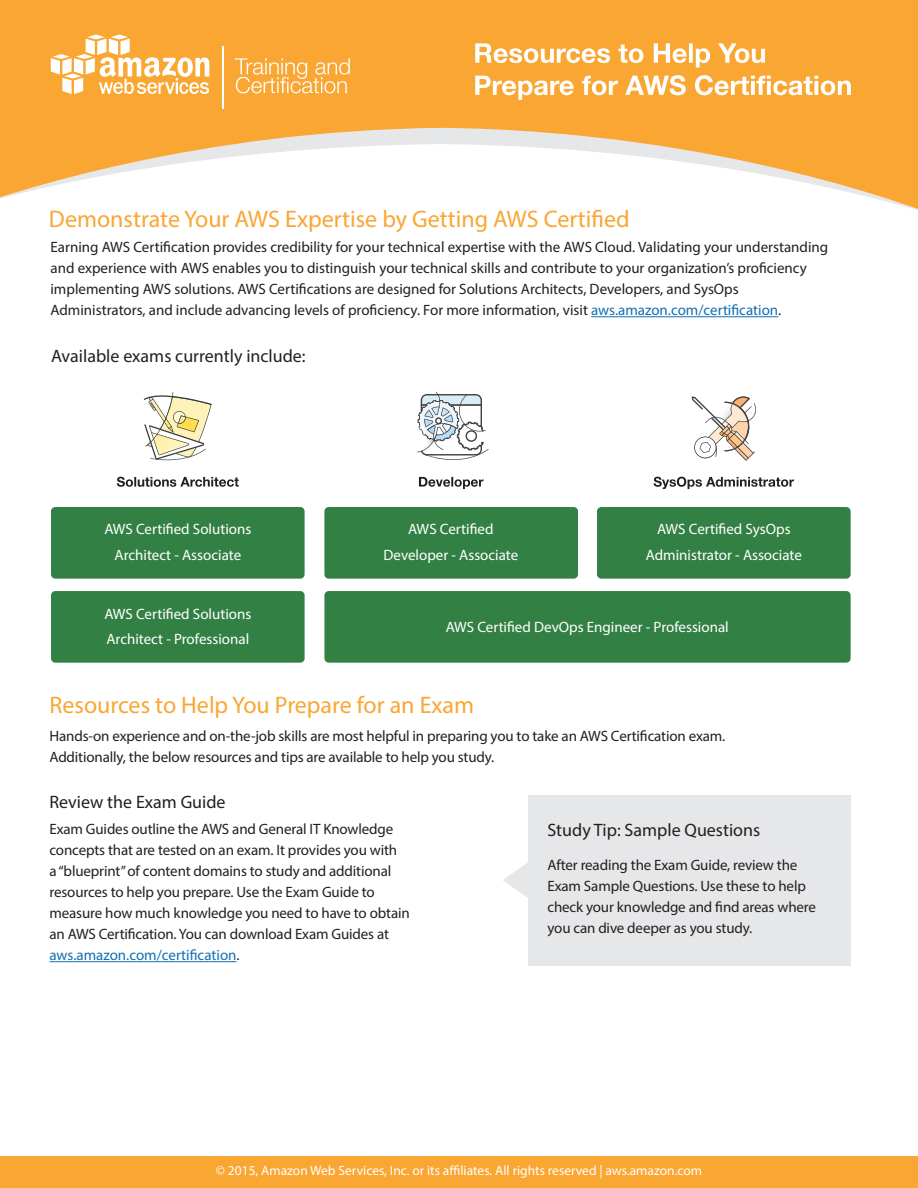
<style>
.page{position:relative;width:918px;height:1188px;background:#fff}
.page>*{position:absolute;margin:0;border:0;box-sizing:border-box;transform-origin:0 0}
.t1{font:24px "Myriad Pro";color:#faa633}
.t2{font:18px "Myriad Pro";color:#231f20}
.t3{font:15px/21px "Myriad Pro";letter-spacing:-.01em;color:#231f20}
.t4{font:15px "Myriad Pro";color:#fff}
.t5{font:13.5px "Myriad Pro";color:#fff}
.s1{color:#106fb4}
</style>
<div class="page">
<div style="left:0;top:1157px;width:918px;height:31px;background:#faa633"></div>
<div style="left:529px;top:795px;width:322px;height:171px;background:#e6e7e9"></div>
<svg style="left:503px;top:859px;width:26px;height:42px"></svg>
<div style="left:324px;top:591px;width:527px;height:72px;background:#338044;border-radius:4px"></div>
<div style="left:51px;top:591px;width:254px;height:72px;background:#338044;border-radius:4px"></div>
<div style="left:597px;top:507px;width:254px;height:72px;background:#338044;border-radius:4px"></div>
<div style="left:324px;top:507px;width:254px;height:72px;background:#338044;border-radius:4px"></div>
<div style="left:51px;top:507px;width:254px;height:72px;background:#338044;border-radius:4px"></div>
<hr style="left:50px;top:961px;width:187px;height:1px;background:#106fb4">
<svg style="left:117px;top:477px;width:122px;height:10px"></svg>
<svg style="left:417px;top:392px;width:72px;height:68px"></svg>
<svg style="left:419px;top:477px;width:64px;height:12px"></svg>
<svg style="left:692px;top:396px;width:64px;height:65px"></svg>
<svg style="left:654px;top:477px;width:140px;height:12px"></svg>
<svg style="left:144px;top:392px;width:68px;height:68px"></svg>
<hr style="left:591px;top:316px;width:187px;height:1px;background:#106fb4">
<svg style="left:0;top:0;width:918px;height:210px;fill:#faa633"></svg>
<svg style="left:475px;top:43px;width:376px;height:57px"></svg>
<hr style="left:222px;top:46px;width:1px;height:63px;background:#fff">
<svg style="left:235px;top:58px;width:115px;height:35px;background:#fab95f"></svg>
<svg style="left:51px;top:35px;width:158px;height:59px"></svg>
<p class="t1" style="left:49px;top:204px;width:582px">Demonstrate Your AWS Expertise by Getting AWS Certified</p>
<p class="t3" style="left:50px;top:237px;width:779px">Earning AWS Certification provides credibility for your technical expertise with the AWS Cloud. Validating your understanding and experience with AWS enables you to distinguish your technical skills and contribute to your organization’s proficiency implementing AWS solutions. AWS Certifications are designed for Solutions Architects, Developers, and SysOps Administrators, and include advancing levels of proficiency. For more information, visit <span class="s1">aws.amazon.com/certification</span>.</p>
<p class="t2" style="left:51px;top:345px;width:256px">Available exams currently include:</p>
<p class="t4" style="left:104px;top:520px;width:148px">AWS Certified Solutions</p>
<p class="t4" style="left:115px;top:545px;width:128px">Architect - Associate</p>
<p class="t4" style="left:104px;top:604px;width:148px">AWS Certified Solutions</p>
<p class="t4" style="left:106px;top:630px;width:144px">Architect - Professional</p>
<p class="t4" style="left:408px;top:520px;width:87px">AWS Certified</p>
<p class="t4" style="left:383px;top:545px;width:136px">Developer - Associate</p>
<p class="t4" style="left:657px;top:520px;width:135px">AWS Certified SysOps</p>
<p class="t4" style="left:646px;top:545px;width:158px">Administrator - Associate</p>
<p class="t4" style="left:446px;top:617px;width:285px">AWS Certified DevOps Engineer - Professional</p>
<p class="t1" style="left:50px;top:690px;width:426px">Resources to Help You Prepare for an Exam</p>
<p class="t3" style="left:50px;top:725px;width:677px">Hands-on experience and on-the-job skills are most helpful in preparing you to take an AWS Certification exam.<br>Additionally, the below resources and tips are available to help you study.</p>
<p class="t2" style="left:50px;top:791px;width:178px">Review the Exam Guide</p>
<p class="t3" style="left:50px;top:818px;width:362px">Exam Guides outline the AWS and General IT Knowledge concepts that are tested on an exam. It provides you with<br>a “blueprint” of content domains to study and additional resources to help you prepare. Use the Exam Guide to measure how much knowledge you need to have to obtain an AWS Certification. You can download Exam Guides at <span class="s1">aws.amazon.com/certification</span>.</p>
<p class="t2" style="left:548px;top:819px;width:214px">Study Tip: Sample Questions</p>
<p class="t3" style="left:548px;top:854px;width:270px">After reading the Exam Guide, review the Exam Sample Questions. Use these to help check your knowledge and find areas where you can dive deeper as you study.</p>
<p class="t5" style="left:216px;top:1162px;width:488px">© 2015, Amazon Web Services, Inc. or its affiliates. All rights reserved | aws.amazon.com</p>
</div>
